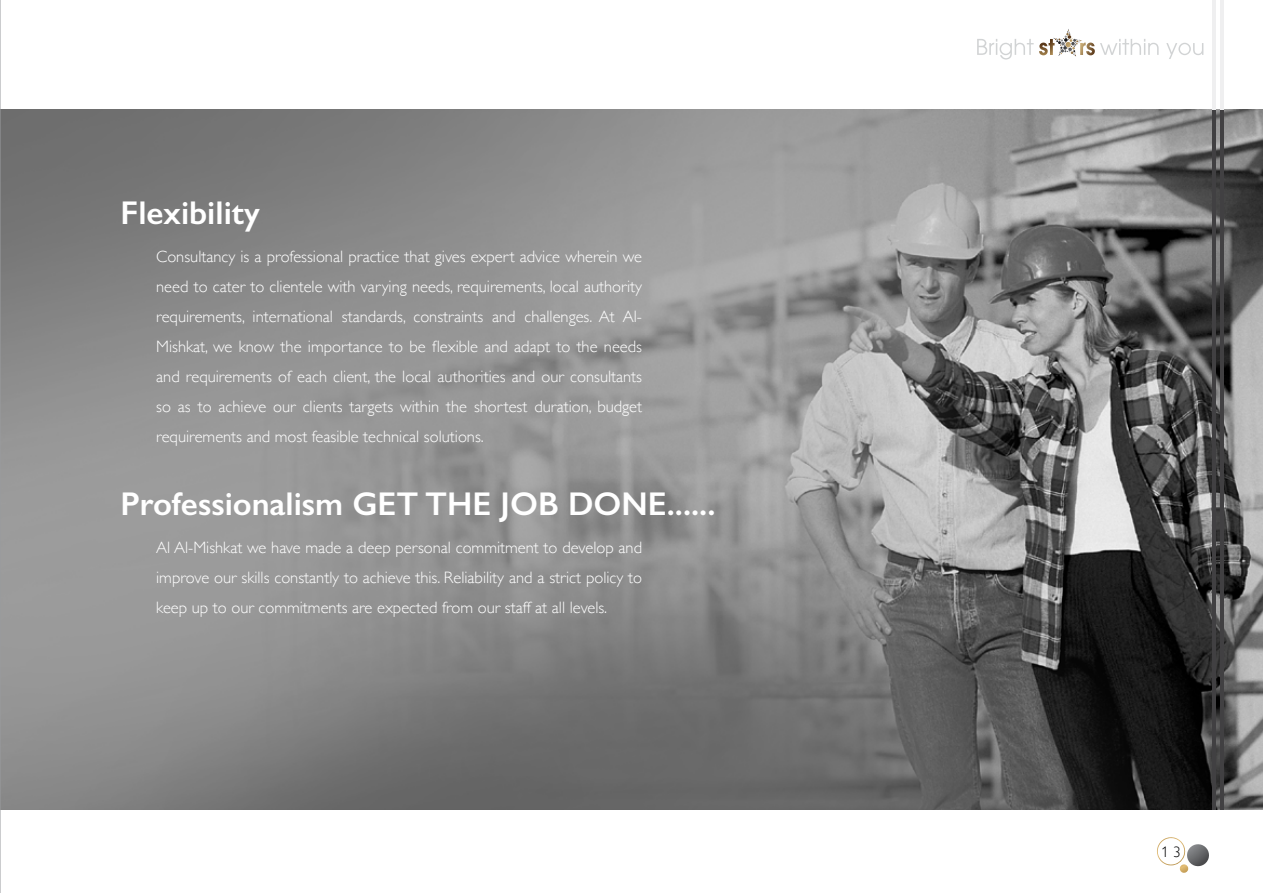
<style>
.page{position:relative;width:1263px;height:893px;background:#fff}
.page>*{position:absolute;margin:0;border:0;box-sizing:border-box;transform-origin:0 0}
.t1{font:600 33px "Gill Sans";color:#fff}
.t2{font:300 16.5px/30px "Gill Sans";color:#fff;text-align:justify}
.t3{font:300 15px "Gill Sans Nova";color:#000}
</style>
<div class="page">
<img style="left:1px;top:110px;width:1262px;height:700px">
<svg style="left:1166px;top:43px;width:37px;height:16px"></svg>
<svg style="left:977px;top:29px;width:181px;height:31px"></svg>
<hr style="left:1212px;top:110px;width:3px;height:700px;background:#414042">
<hr style="left:1220px;top:110px;width:4px;height:700px;background:#414042">
<hr style="left:1212px;top:0;width:3px;height:110px;background:#efeff0">
<hr style="left:1220px;top:0;width:4px;height:110px;background:#efeff0">
<svg style="left:1157px;top:837px;width:52px;height:36px"></svg>
<hr style="left:0;top:0;width:1px;height:893px;background:#999b9e">
<h1 class="t1" style="left:121px;top:193px;width:141px">Flexibility</h1>
<p class="t2" style="left:156px;top:241px;width:487px">Consultancy is a professional practice that gives expert advice wherein we need to cater to clientele with varying needs, requirements, local authority requirements, international standards, constraints and challenges. At Al-Mishkat, we know the importance to be flexible and adapt to the needs and requirements of each client, the local authorities and our consultants so as to achieve our clients targets within the shortest duration, budget requirements and most feasible technical solutions.</p>
<h1 class="t1" style="left:121px;top:484px;width:596px">Professionalism GET THE JOB DONE......</h1>
<p class="t2" style="left:156px;top:532px;width:487px">Al Al-Mishkat we have made a deep personal commitment to develop and improve our skills constantly to achieve this. Reliability and a strict policy to keep up to our commitments are expected from our staff at all levels.</p>
<p class="t3" style="left:1161px;top:842px;width:21px">1 3</p>
</div>
